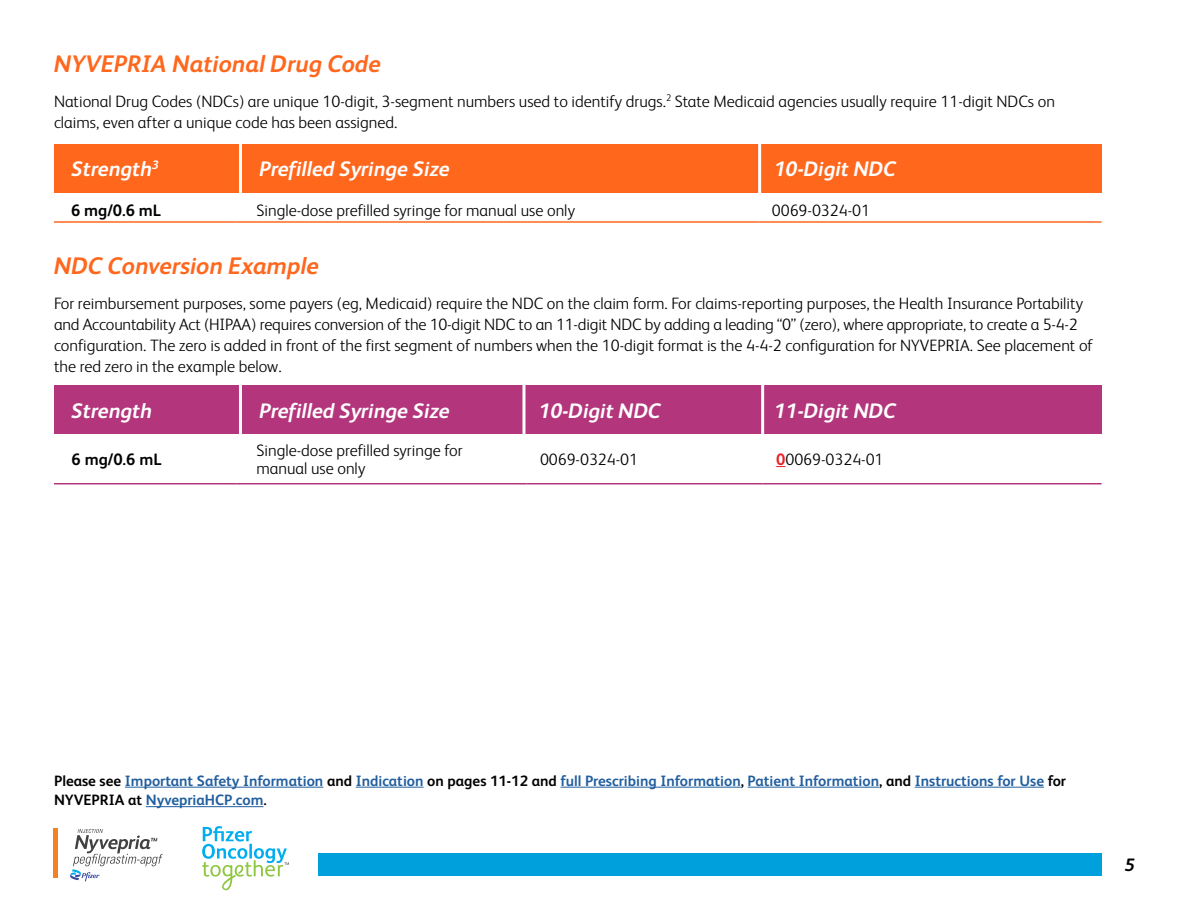
<style>
.page{position:relative;width:1188px;height:918px;background:#fff}
.page>*{position:absolute;margin:0;border:0;box-sizing:border-box;transform-origin:0 0}
.t1{font:italic 700 24px "FS Albert";color:#ff671d}
.t2{font:italic 700 21px "FS Albert";color:#fff}
.t3{font:italic 700 18px "FS Albert";color:#000}
.t4{font:300 16.5px/21px "FS Albert";color:#000}
.t5{font:700 16.5px "FS Albert";color:#000}
.t6{font:700 15px/19.5px "FS Albert";color:#215e9e}
.s1{font-weight:700;color:#ec2027}
.s2{color:#000}
</style>
<div class="page">
<svg style="left:202px;top:826px;width:87px;height:64px"></svg>
<div style="left:318px;top:853px;width:784px;height:22px;background:#00a0dd"></div>
<hr style="left:125px;top:787px;width:198px;height:1px;background:#215e9e">
<hr style="left:356px;top:787px;width:68px;height:1px;background:#215e9e">
<hr style="left:561px;top:787px;width:180px;height:1px;background:#215e9e">
<hr style="left:748px;top:787px;width:131px;height:1px;background:#215e9e">
<hr style="left:915px;top:787px;width:129px;height:1px;background:#215e9e">
<hr style="left:146px;top:806px;width:117px;height:1px;background:#215e9e">
<hr style="left:53px;top:829px;width:4px;height:49px;background:#f58220">
<svg style="left:70px;top:829px;width:93px;height:52px"></svg>
<div style="left:54px;top:144px;width:1048px;height:49px;background:#ff671d"></div>
<hr style="left:239px;top:136px;width:3px;height:70px;background:#fff">
<hr style="left:758px;top:122px;width:3px;height:76px;background:#fff">
<div style="left:54px;top:386px;width:1048px;height:48px;background:#b3367d"></div>
<hr style="left:239px;top:372px;width:3px;height:76px;background:#fff">
<hr style="left:522px;top:372px;width:3px;height:76px;background:#fff">
<hr style="left:761px;top:372px;width:3px;height:76px;background:#fff">
<hr style="left:54px;top:221px;width:182px;height:2px;background:#ff671d">
<hr style="left:236px;top:221px;width:522px;height:2px;background:#ff671d">
<hr style="left:758px;top:221px;width:344px;height:2px;background:#ff671d">
<hr style="left:54px;top:483px;width:182px;height:1px;background:#b3367d">
<hr style="left:236px;top:483px;width:290px;height:1px;background:#b3367d">
<hr style="left:526px;top:483px;width:237px;height:1px;background:#b3367d">
<hr style="left:763px;top:483px;width:339px;height:1px;background:#b3367d">
<h1 class="t1" style="left:54px;top:50px;width:328px">NYVEPRIA National Drug Code</h1>
<p class="t4" style="left:54px;top:91px;width:1003px">National Drug Codes (NDCs) are unique 10-digit, 3-segment numbers used to identify drugs.<sup>2</sup> State Medicaid agencies usually require 11-digit NDCs on claims, even after a unique code has been assigned.</p>
<p class="t2" style="left:72px;top:157px;width:89px">Strength<sup>3</sup></p>
<p class="t2" style="left:260px;top:157px;width:191px">Prefilled Syringe Size</p>
<p class="t2" style="left:774px;top:157px;width:123px">10-Digit NDC</p>
<p class="t5" style="left:71px;top:201px;width:92px">6 mg/0.6 mL</p>
<p class="t4" style="left:257px;top:200px;width:320px">Single-dose prefilled syringe for manual use only</p>
<p class="t4" style="left:772px;top:200px;width:100px">0069-0324-01</p>
<h1 class="t1" style="left:54px;top:252px;width:266px">NDC Conversion Example</h1>
<p class="t4" style="left:54px;top:293px;width:1041px">For reimbursement purposes, some payers (eg, Medicaid) require the NDC on the claim form. For claims-reporting purposes, the Health Insurance Portability and Accountability Act (HIPAA) requires conversion of the 10-digit NDC to an 11-digit NDC by adding a leading “0” (zero), where appropriate, to create a 5-4-2 configuration. The zero is added in front of the first segment of numbers when the 10-digit format is the 4-4-2 configuration for NYVEPRIA. See placement of the red zero in the example below.</p>
<p class="t2" style="left:72px;top:399px;width:82px">Strength</p>
<p class="t2" style="left:260px;top:399px;width:191px">Prefilled Syringe Size</p>
<p class="t2" style="left:539px;top:399px;width:123px">10-Digit NDC</p>
<p class="t2" style="left:774px;top:399px;width:123px">11-Digit NDC</p>
<p class="t5" style="left:71px;top:450px;width:92px">6 mg/0.6 mL</p>
<p class="t4" style="left:257px;top:441px;width:208px;line-height:18px">Single-dose prefilled syringe for manual use only</p>
<p class="t4" style="left:540px;top:449px;width:100px">0069-0324-01</p>
<p class="t4" style="left:776px;top:449px;width:109px"><span class="s1">0</span>0069-0324-01</p>
<p class="t6" style="left:54px;top:771px;width:1014px"><span class="s2">Please see</span> Important Safety Information <span class="s2">and</span> Indication <span class="s2">on pages 11-12 and</span> full Prescribing Information<span class="s2">,</span> Patient Information<span class="s2">, and</span> Instructions for Use <span class="s2">for<br>NYVEPRIA at</span> NyvepriaHCP.com<span class="s2">.</span></p>
<p class="t3" style="left:1125px;top:855px;width:12px">5</p>
</div>
